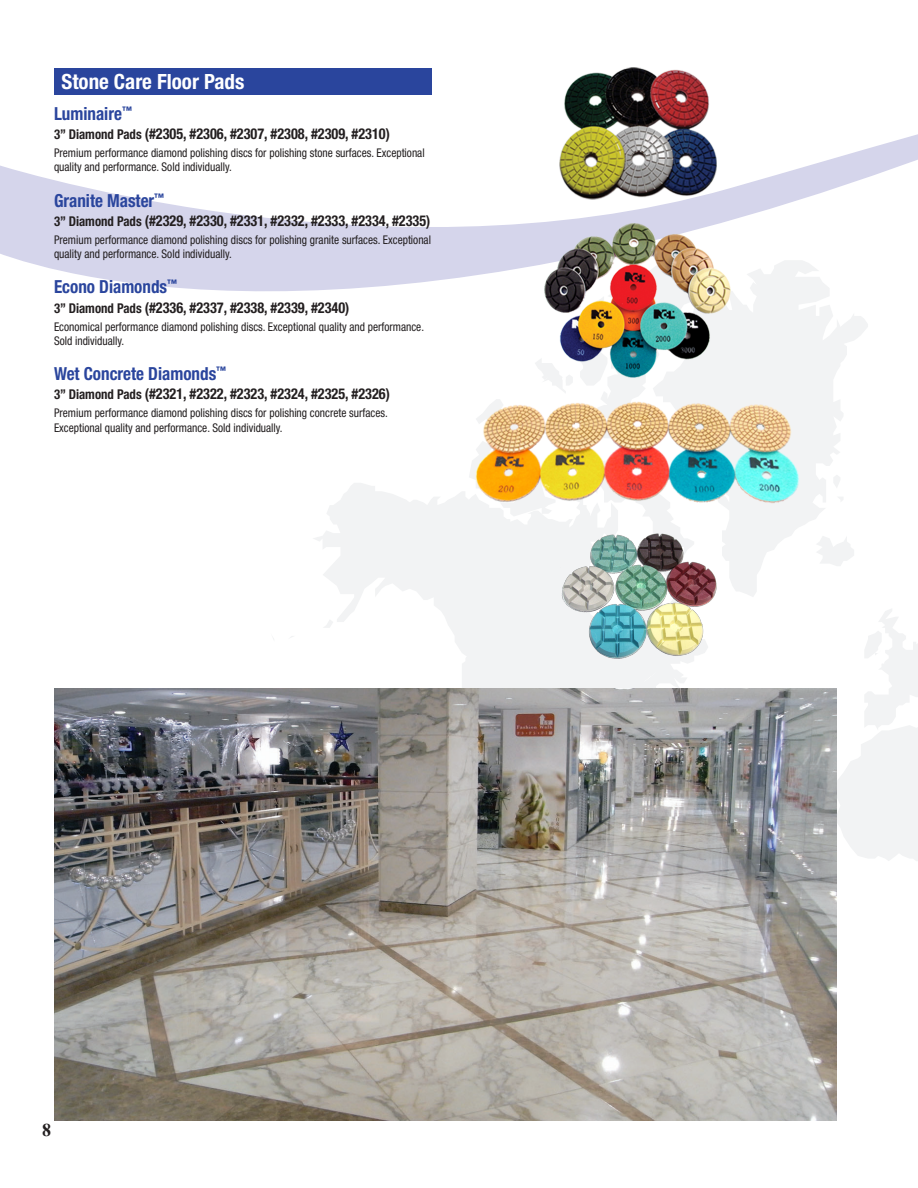
<style>
.page{position:relative;width:918px;height:1188px;background:#fff}
.page>*{position:absolute;margin:0;border:0;box-sizing:border-box;transform-origin:0 0}
.Product_Name{font:700 condensed 21px "Helvetica Neue LT Std";color:#fff}
.Product_Subname{font:700 condensed 18px "Helvetica Neue LT Std";color:#2a459d;scale:.95 1}
.t1{font:700 18px "Times New Roman";color:#231f20}
.Product_Subname-2{font:700 condensed 15px "Helvetica Neue LT Std";color:#231f20;scale:.95 1}
.Product_Uses{font:condensed 12px/14.4px "Helvetica Neue LT Std";color:#231f20;scale:.95 1}
.s1{font-size:13.5px}
</style>
<div class="page">
<svg style="left:694px;top:373px;width:149px;height:224px;fill:#f2f3f4"></svg>
<svg style="left:816px;top:536px;width:38px;height:30px"></svg>
<svg style="left:833px;top:475px;width:7px;height:13px"></svg>
<svg style="left:837px;top:497px;width:6px;height:6px"></svg>
<svg style="left:470px;top:373px;width:224px;height:102px"></svg>
<svg style="left:314px;top:483px;width:394px;height:180px"></svg>
<svg style="left:396px;top:475px;width:253px;height:188px;fill:#f2f3f4"></svg>
<svg style="left:323px;top:619px;width:10px;height:9px"></svg>
<div style="left:462px;top:653px;width:226px;height:35px;background:#f2f3f4"></div>
<svg style="left:837px;top:609px;width:81px;height:252px"></svg>
<svg style="left:0;top:134px;width:918px;height:239px"></svg>
<div style="left:54px;top:68px;width:378px;height:27px;background:#2a459d"></div>
<img style="left:560px;top:533px;width:157px;height:126px">
<img style="left:476px;top:402px;width:324px;height:101px">
<img style="left:559px;top:67px;width:157px;height:133px">
<img style="left:545px;top:224px;width:186px;height:153px">
<img style="left:54px;top:688px;width:783px;height:432px">
<p class="Product_Name" style="left:62px;top:69px;width:184px">Stone Care Floor Pads</p>
<p class="Product_Subname" style="left:54px;top:102px;width:83px">Luminaire<sup>™</sup></p>
<p class="Product_Subname-2" style="left:54px;top:125px;width:355px"><span class="s1">3” Diamond Pads</span> (#2305, #2306, #2307, #2308, #2309, #2310)</p>
<p class="Product_Uses" style="left:54px;top:146px;width:392px">Premium performance diamond polishing discs for polishing stone surfaces. Exceptional quality and performance. Sold individually.</p>
<p class="Product_Subname" style="left:54px;top:189px;width:117px">Granite Master<sup>™</sup></p>
<p class="Product_Subname-2" style="left:54px;top:211px;width:398px"><span class="s1">3” Diamond Pads</span> (#2329, #2330, #2331, #2332, #2333, #2334, #2335)</p>
<p class="Product_Uses" style="left:54px;top:232px;width:398px">Premium performance diamond polishing discs for polishing granite surfaces. Exceptional quality and performance. Sold individually.</p>
<p class="Product_Subname" style="left:54px;top:276px;width:131px">Econo Diamonds<sup>™</sup></p>
<p class="Product_Subname-2" style="left:54px;top:298px;width:313px"><span class="s1">3” Diamond Pads</span> (#2336, #2337, #2338, #2339, #2340)</p>
<p class="Product_Uses" style="left:54px;top:319px;width:391px">Economical performance diamond polishing discs. Exceptional quality and performance.<br>Sold individually.</p>
<p class="Product_Subname" style="left:54px;top:363px;width:183px">Wet Concrete Diamonds<sup>™</sup></p>
<p class="Product_Subname-2" style="left:54px;top:385px;width:355px"><span class="s1">3” Diamond Pads</span> (#2321, #2322, #2323, #2324, #2325, #2326)</p>
<p class="Product_Uses" style="left:54px;top:406px;width:353px">Premium performance diamond polishing discs for polishing concrete surfaces.<br>Exceptional quality and performance. Sold individually.</p>
<p class="t1" style="left:42px;top:1117px;width:10px">8</p>
</div>
